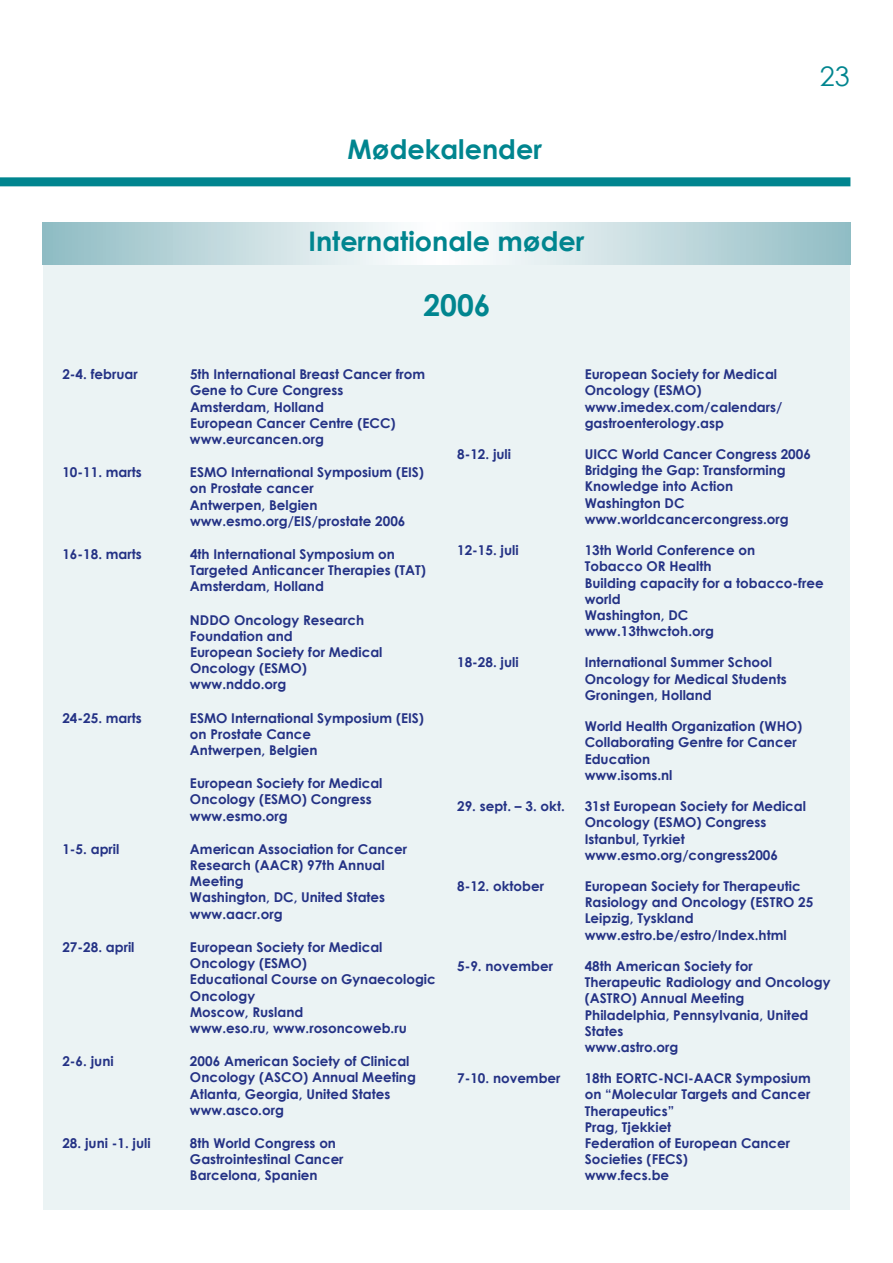
<style>
.page{position:relative;width:893px;height:1263px;background:#fff}
.page>*{position:absolute;margin:0;border:0;box-sizing:border-box;transform-origin:0 0}
.t1{font:700 30px "Century Gothic";color:#00858f}
.t2{font:700 27px "Century Gothic";color:#00858f}
.t3{font:27px "Century Gothic";color:#00858f}
.t4{font:700 13.5px/16.2px "Century Gothic";color:#243285}
</style>
<div class="page">
<div style="left:0;top:177px;width:850px;height:9px;background:#00858f"></div>
<div style="left:43px;top:264px;width:807px;height:945px;background:#ebf3f4"></div>
<svg style="left:43px;top:222px;width:807px;height:42px"></svg>
<h2 class="t2" style="left:348px;top:132px;width:196px">Mødekalender</h2>
<h2 class="t2" style="left:308px;top:224px;width:277px">Internationale møder</h2>
<h1 class="t1" style="left:423px;top:286px;width:69px">2006</h1>
<h2 class="t3" style="left:820px;top:60px;width:31px">23</h2>
<p class="t4" style="left:62px;top:366px;width:77px">2-4. februar</p>
<p class="t4" style="left:190px;top:366px;width:237px">5th International Breast Cancer from<br>Gene to Cure Congress<br>Amsterdam, Holland<br>European Cancer Centre (ECC) www.eurcancen.org</p>
<p class="t4" style="left:62px;top:464px;width:81px">10-11. marts</p>
<p class="t4" style="left:190px;top:464px;width:236px">ESMO International Symposium (EIS) on Prostate cancer<br>Antwerpen, Belgien www.esmo.org/EIS/prostate 2006</p>
<p class="t4" style="left:62px;top:546px;width:81px">16-18. marts</p>
<p class="t4" style="left:190px;top:546px;width:237px">4th International Symposium on<br>Targeted Anticancer Therapies (TAT)<br>Amsterdam, Holland</p>
<p class="t4" style="left:190px;top:611px;width:194px">NDDO Oncology Research<br>Foundation and<br>European Society for Medical<br>Oncology (ESMO) www.nddo.org</p>
<p class="t4" style="left:62px;top:709px;width:81px">24-25. marts</p>
<p class="t4" style="left:190px;top:709px;width:236px">ESMO International Symposium (EIS) on Prostate Cance<br>Antwerpen, Belgien</p>
<p class="t4" style="left:190px;top:775px;width:194px">European Society for Medical<br>Oncology (ESMO) Congress www.esmo.org</p>
<p class="t4" style="left:62px;top:840px;width:58px">1-5. april</p>
<p class="t4" style="left:190px;top:840px;width:219px">American Association for Cancer<br>Research (AACR) 97th Annual<br>Meeting<br>Washington, DC, United States www.aacr.org</p>
<p class="t4" style="left:62px;top:938px;width:74px">27-28. april</p>
<p class="t4" style="left:190px;top:938px;width:247px">European Society for Medical<br>Oncology (ESMO)<br>Educational Course on Gynaecologic<br>Oncology<br>Moscow, Rusland<br>www.eso.ru, www.rosoncoweb.ru</p>
<p class="t4" style="left:62px;top:1053px;width:53px">2-6. juni</p>
<p class="t4" style="left:190px;top:1053px;width:227px">2006 American Society of Clinical<br>Oncology (ASCO) Annual Meeting<br>Atlanta, Georgia, United States www.asco.org</p>
<p class="t4" style="left:62px;top:1134px;width:90px">28. juni -1. juli</p>
<p class="t4" style="left:190px;top:1134px;width:155px">8th World Congress on<br>Gastrointestinal Cancer<br>Barcelona, Spanien</p>
<p class="t4" style="left:585px;top:366px;width:199px">European Society for Medical<br>Oncology (ESMO) www.imedex.com/calendars/ gastroenterology.asp</p>
<p class="t4" style="left:457px;top:446px;width:55px">8-12. juli</p>
<p class="t4" style="left:585px;top:446px;width:228px">UICC World Cancer Congress 2006<br>Bridging the Gap: Transforming<br>Knowledge into Action<br>Washington DC www.worldcancercongress.org</p>
<p class="t4" style="left:457px;top:542px;width:63px">12-15. juli</p>
<p class="t4" style="left:585px;top:542px;width:240px">13th World Conference on<br>Tobacco OR Health<br>Building capacity for a tobacco-free world<br>Washington, DC<br>www.13thwctoh.org</p>
<p class="t4" style="left:457px;top:654px;width:63px">18-28. juli</p>
<p class="t4" style="left:585px;top:654px;width:203px">International Summer School<br>Oncology for Medical Students<br>Groningen, Holland</p>
<p class="t4" style="left:585px;top:718px;width:219px">World Health Organization (WHO)<br>Collaborating Gentre for Cancer<br>Education<br>www.isoms.nl</p>
<p class="t4" style="left:457px;top:798px;width:109px">29. sept. – 3. okt.</p>
<p class="t4" style="left:585px;top:798px;width:223px">31st European Society for Medical<br>Oncology (ESMO) Congress<br>Istanbul, Tyrkiet www.esmo.org/congress2006</p>
<p class="t4" style="left:457px;top:878px;width:88px">8-12. oktober</p>
<p class="t4" style="left:585px;top:878px;width:230px">European Society for Therapeutic<br>Rasiology and Oncology (ESTRO 25<br>Leipzig, Tyskland www.estro.be/estro/Index.html</p>
<p class="t4" style="left:457px;top:957px;width:97px">5-9. november</p>
<p class="t4" style="left:585px;top:957px;width:247px">48th American Society for<br>Therapeutic Radiology and Oncology (ASTRO) Annual Meeting<br>Philadelphia, Pennsylvania, United<br>States<br>www.astro.org</p>
<p class="t4" style="left:457px;top:1070px;width:105px">7-10. november</p>
<p class="t4" style="left:585px;top:1070px;width:228px">18th EORTC-NCI-AACR Symposium on “Molecular Targets and Cancer<br>Therapeutics”<br>Prag, Tjekkiet<br>Federation of European Cancer<br>Societies (FECS)<br>www.fecs.be</p>
</div>
